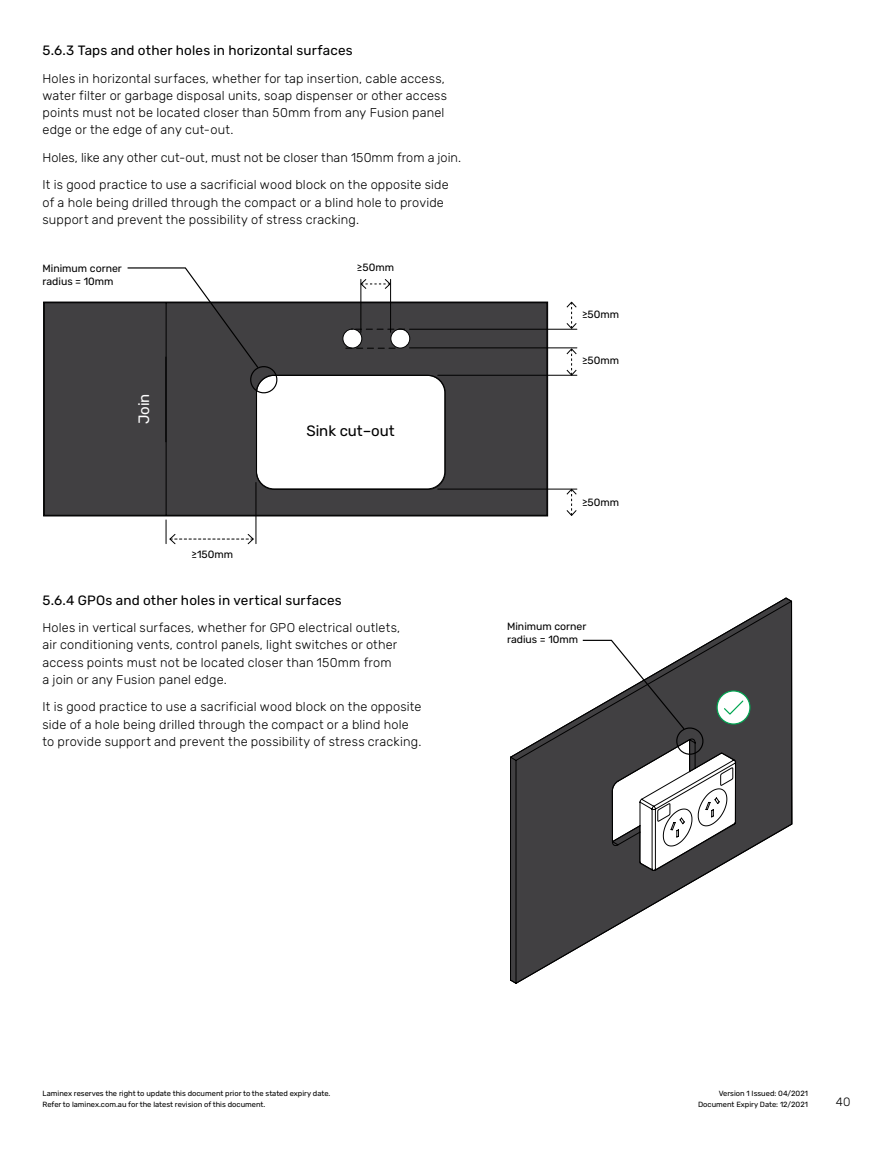
<style>
.page{position:relative;width:893px;height:1149px;background:#fff}
.page>*{position:absolute;margin:0;border:0;box-sizing:border-box;transform-origin:0 0}
.t1{font:15px "Rubik";color:#000}
.t2{font:15px "Rubik";color:#fff}
.t3{font:13.5px "Rubik";letter-spacing:.01em;color:#000}
.t4{font:300 12.75px/17.2px "Rubik";letter-spacing:.015em;color:#000}
.t5{font:300 12px "Rubik";color:#000}
.t6{font:10.5px/12.6px "Rubik";color:#000}
.t7{font:7.5px "Rubik";color:#000}
</style>
<div class="page">
<svg style="left:510px;top:597px;width:282px;height:386px"></svg>
<svg style="left:582px;top:639px;width:124px;height:116px"></svg>
<div style="left:717px;top:690px;width:33px;height:33px;background:#fff;border-radius:50%"></div>
<div style="left:716px;top:690px;width:34px;height:34px;border:1px solid #00a651;border-radius:50%"></div>
<svg style="left:724px;top:700px;width:20px;height:15px"></svg>
<svg style="left:44px;top:302px;width:504px;height:213px"></svg>
<div style="left:343px;top:329px;width:19px;height:19px;background:#fff;border:1px solid #000;border-radius:50%"></div>
<div style="left:391px;top:329px;width:19px;height:19px;background:#fff;border:1px solid #000;border-radius:50%"></div>
<svg style="left:126px;top:267px;width:154px;height:127px"></svg>
<hr style="left:166px;top:356px;width:1px;height:86px;background:#000">
<hr style="left:409px;top:329px;width:168px;height:1px;background:#000">
<hr style="left:409px;top:347px;width:168px;height:1px;background:#000">
<hr style="left:438px;top:375px;width:139px;height:1px;background:#000">
<hr style="left:438px;top:488px;width:139px;height:1px;background:#000">
<hr style="left:390px;top:279px;width:1px;height:53px;background:#000">
<hr style="left:361px;top:279px;width:1px;height:53px;background:#000">
<hr style="left:256px;top:482px;width:1px;height:61px;background:#000">
<svg style="left:166px;top:519px;width:88px;height:25px"></svg>
<svg style="left:351px;top:329px;width:54px;height:1px"></svg>
<svg style="left:346px;top:348px;width:49px;height:1px"></svg>
<svg style="left:360px;top:279px;width:31px;height:10px"></svg>
<svg style="left:566px;top:301px;width:11px;height:28px"></svg>
<svg style="left:566px;top:488px;width:11px;height:28px"></svg>
<svg style="left:566px;top:348px;width:11px;height:28px"></svg>
<p class="t3" style="left:43px;top:43px;width:312px">5.6.3 Taps and other holes in horizontal surfaces</p>
<p class="t4" style="left:43px;top:70px;width:406px">Holes in horizontal surfaces, whether for tap insertion, cable access, water filter or garbage disposal units, soap dispenser or other access points must not be located closer than 50mm from any Fusion panel edge or the edge of any cut-out.</p>
<p class="t4" style="left:43px;top:144px;width:420px;line-height:27.5px">Holes, like any other cut-out, must not be closer than 150mm from a join.<br>It is good practice to use a sacrificial wood block on the opposite side</p>
<p class="t4" style="left:43px;top:194px;width:403px">of a hole being drilled through the compact or a blind hole to provide support and prevent the possibility of stress cracking.</p>
<p class="t6" style="left:43px;top:263px;width:81px">Minimum corner radius = 10mm</p>
<p class="t2" style="left:136px;top:424px;width:32px;rotate:-90deg">Join</p>
<p class="t6" style="left:192px;top:548px;width:43px">≥150mm</p>
<p class="t6" style="left:357px;top:261px;width:39px">≥50mm</p>
<p class="t1" style="left:306px;top:422px;width:90px">Sink cut–out</p>
<p class="t3" style="left:43px;top:592px;width:301px">5.6.4 GPOs and other holes in vertical surfaces</p>
<p class="t4" style="left:43px;top:619px;width:359px">Holes in vertical surfaces, whether for GPO electrical outlets, air conditioning vents, control panels, light switches or other access points must not be located closer than 150mm from a join or any Fusion panel edge.</p>
<p class="t4" style="left:43px;top:698px;width:381px">It is good practice to use a sacrificial wood block on the opposite side of a hole being drilled through the compact or a blind hole to provide support and prevent the possibility of stress cracking.</p>
<p class="t6" style="left:582px;top:308px;width:39px">≥50mm</p>
<p class="t6" style="left:582px;top:354px;width:39px">≥50mm</p>
<p class="t6" style="left:582px;top:496px;width:39px">≥50mm</p>
<p class="t6" style="left:507px;top:620px;width:81px">Minimum corner radius = 10mm</p>
<p class="t7" style="left:43px;top:1088px;width:289px">Laminex reserves the right to update this document prior to the stated expiry date.</p>
<p class="t7" style="left:719px;top:1088px;width:91px">Version 1 Issued: 04/2021</p>
<p class="t7" style="left:43px;top:1099px;width:224px">Refer to laminex.com.au for the latest revision of this document.</p>
<p class="t7" style="left:698px;top:1099px;width:111px">Document Expiry Date: 12/2021</p>
<p class="t5" style="left:836px;top:1095px;width:16px">40</p>
</div>
